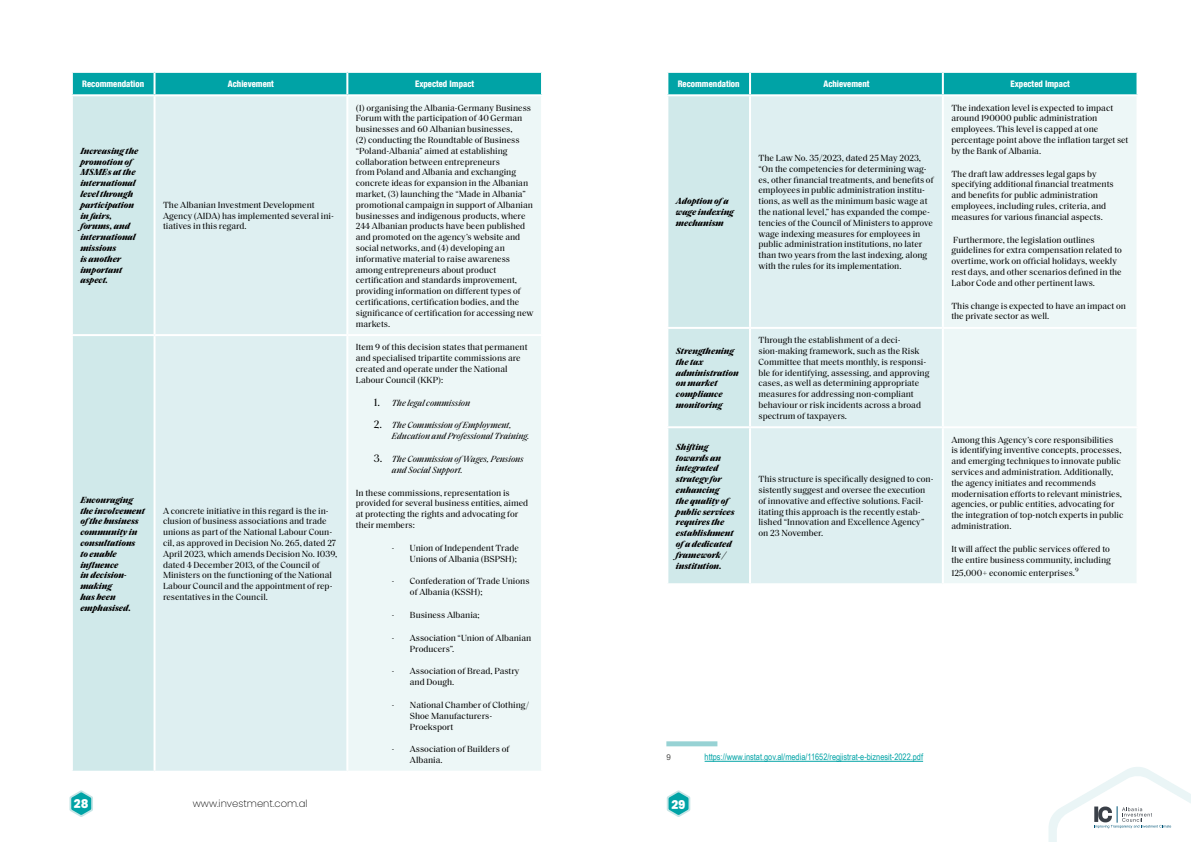
<style>
.page{position:relative;width:1191px;height:842px;background:#fff}
.page>*{position:absolute;margin:0;border:0;box-sizing:border-box;transform-origin:0 0}
.t1{font:800 12px "Poppins";color:#fff}
.t2{font:200 10px "Poppins";color:#000}
.t3{font:9px/10.8px "Saol Text";color:#000}
.t4{font:italic 700 9px/10.8px "Saol Text";color:#000}
.t5{font:italic 9px/10.8px "Saol Text";color:#000}
.t6{font:800 condensed 9px "Helvetica Neue LT Com";color:#fff;scale:.95 1}
.t7{font:9px "Arial Narrow";color:#00a3a6}
.t8{font:8px "Arial";color:#4a4a49}
.s1{font-style:normal;font-size:11px}
.s2{font-size:8px}
</style>
<div class="page">
<div style="left:73px;top:73px;width:468px;height:21px;background:#00a3a6"></div>
<div style="left:73px;top:96px;width:80px;height:675px;background:#d0e9ea"></div>
<div style="left:155px;top:96px;width:191px;height:675px;background:#deeff1"></div>
<div style="left:348px;top:96px;width:193px;height:675px;background:#edf7f7"></div>
<hr style="left:153px;top:73px;width:2px;height:21px;background:#fff">
<hr style="left:346px;top:73px;width:2px;height:21px;background:#fff">
<hr style="left:71px;top:334px;width:83px;height:2px;background:#fff">
<hr style="left:154px;top:334px;width:193px;height:2px;background:#fff">
<hr style="left:347px;top:334px;width:196px;height:2px;background:#fff">
<div style="left:668px;top:73px;width:468px;height:21px;background:#00a3a6"></div>
<svg style="left:668px;top:96px;width:81px;height:487px;background:#d2e9ea"></svg>
<div style="left:751px;top:96px;width:191px;height:487px;background:#deeff1"></div>
<div style="left:944px;top:96px;width:192px;height:487px;background:#edf7f7"></div>
<hr style="left:749px;top:73px;width:2px;height:21px;background:#fff">
<hr style="left:942px;top:73px;width:2px;height:21px;background:#fff">
<hr style="left:666px;top:327px;width:84px;height:2px;background:#fff">
<hr style="left:750px;top:327px;width:193px;height:2px;background:#fff">
<hr style="left:943px;top:327px;width:195px;height:2px;background:#fff">
<hr style="left:666px;top:426px;width:84px;height:2px;background:#fff">
<hr style="left:750px;top:426px;width:193px;height:2px;background:#fff">
<hr style="left:943px;top:426px;width:195px;height:2px;background:#fff">
<div style="left:666px;top:741px;width:51px;height:5px;background:#97d2d4"></div>
<hr style="left:704px;top:761px;width:219px;height:1px;background:#00a3a6">
<svg style="left:69px;top:790px;width:24px;height:27px"></svg>
<svg style="left:667px;top:790px;width:23px;height:27px"></svg>
<svg style="left:1048px;top:767px;width:143px;height:75px"></svg>
<p class="t6" style="left:82px;top:78px;width:67px">Recommendation</p>
<p class="t6" style="left:228px;top:78px;width:50px">Achievement</p>
<p class="t6" style="left:415px;top:78px;width:64px">Expected Impact</p>
<p class="t4" style="left:80px;top:145px;width:59px">Increasing the promotion of<br>MSMEs at the international level through participation in fairs, forums, and international missions<br>is another important aspect.</p>
<p class="t3" style="left:163px;top:199px;width:172px">The Albanian Investment Development<br>Agency (AIDA) has implemented several ini&shy;tiatives in this regard.</p>
<p class="t4" style="left:80px;top:494px;width:66px">Encouraging the involvement ofthe business community in consultations to enable influence<br>in decision&shy;making<br>has been emphasised.</p>
<p class="t3" style="left:163px;top:504px;width:176px">A concrete initiative in this regard is the in&shy;clusion of business associations and trade unions as part of the National Labour Coun&shy;cil, as approved in Decision No. 265, dated 27<br>April 2023, which amends Decision No. 1039, dated 4 December 2013, of the Council of Ministers on the functioning of the National Labour Council and the appointment of rep&shy;resentatives in the Council.</p>
<p class="t3" style="left:356px;top:101px;width:179px">(1) organising the Albania-Germany Business Forum with the participation of 40 German businesses and 60 Albanian businesses,<br>(2) conducting the Roundtable of Business “Poland-Albania” aimed at establishing collaboration between entrepreneurs<br>from Poland and Albania and exchanging concrete ideas for expansion in the Albanian market, (3) launching the “Made in Albania” promotional campaign in support of Albanian businesses and indigenous products, where 244 Albanian products have been published and promoted on the agency’s website and social networks, and (4) developing an informative material to raise awareness among entrepreneurs about product certification and standards improvement, providing information on different types of certifications, certification bodies, and the significance of certification for accessing new markets.</p>
<p class="t3" style="left:356px;top:341px;width:173px">Item 9 of this decision states that permanent and specialised tripartite commissions are created and operate under the National Labour Council (KKP):</p>
<p class="t5" style="left:374px;top:396px;width:98px"><span class="s1">1.</span> The legal commission</p>
<p class="t5" style="left:392px;top:419px;width:139px;text-indent:-18px"><span class="s1">2.</span> The Commission ofEmployment,<br>Education and Professional Training.</p>
<p class="t5" style="left:392px;top:453px;width:133px;text-indent:-18px"><span class="s1">3.</span> The Commission ofWages, Pensions and Social Support.</p>
<p class="t3" style="left:356px;top:486px;width:174px">In these commissions, representation is provided for several business entities, aimed at protecting the rights and advocating for their members:</p>
<p class="t3" style="left:392px;top:542px;width:129px;text-align:right"><span class="s2">-</span> Union of Independent Trade<br>Unions of Albania (BSPSH);</p>
<p class="t3" style="left:410px;top:575px;width:121px;text-indent:-18px"><span class="s2">-</span> Confederation of Trade Unions of Albania (KSSH);</p>
<p class="t3" style="left:392px;top:609px;width:89px"><span class="s2">-</span> Business Albania;</p>
<p class="t3" style="left:410px;top:632px;width:123px;text-indent:-18px"><span class="s2">-</span> Association “Union of Albanian<br>Producers”.</p>
<p class="t3" style="left:410px;top:665px;width:111px;text-indent:-18px"><span class="s2">-</span> Association of Bread, Pastry and Dough.</p>
<p class="t3" style="left:410px;top:699px;width:121px;text-indent:-18px"><span class="s2">-</span> National Chamber of Clothing/<br>Shoe Manufacturers-<br>Proeksport</p>
<p class="t3" style="left:410px;top:743px;width:101px;text-indent:-18px"><span class="s2">-</span> Association of Builders of<br>Albania.</p>
<p class="t6" style="left:677px;top:78px;width:67px">Recommendation</p>
<p class="t6" style="left:823px;top:78px;width:50px">Achievement</p>
<p class="t6" style="left:1010px;top:78px;width:64px">Expected Impact</p>
<p class="t4" style="left:676px;top:195px;width:59px">Adoption ofa wage indexing mechanism</p>
<p class="t3" style="left:758px;top:152px;width:177px">The Law No. 35/2023, dated 25 May 2023, “On the competencies for determining wag&shy;es, other financial treatments, and benefits of employees in public administration institu&shy;tions, as well as the minimum basic wage at the national level,” has expanded the compe&shy;tencies of the Council of Ministers to approve wage indexing measures for employees in public administration institutions, no later than two years from the last indexing, along with the rules for its implementation.</p>
<p class="t4" style="left:676px;top:345px;width:64px">Strengthening the tax administration on market compliance monitoring</p>
<p class="t3" style="left:758px;top:334px;width:172px">Through the establishment of a deci&shy;sion-making framework, such as the Risk Committee that meets monthly, is responsi&shy;ble for identifying, assessing, and approving cases, as well as determining appropriate measures for addressing non-compliant behaviour or risk incidents across a broad spectrum of taxpayers.</p>
<p class="t4" style="left:676px;top:441px;width:60px">Shifting towards an integrated strategy for enhancing<br>the quality of public services requires the establishment ofa dedicated framework / institution.</p>
<p class="t3" style="left:758px;top:473px;width:176px">This structure is specifically designed to con&shy;sistently suggest and oversee the execution of innovative and effective solutions. Facil&shy;itating this approach is the recently estab&shy;lished “Innovation and Excellence Agency” on 23 November.</p>
<p class="t3" style="left:951px;top:101px;width:179px">The indexation level is expected to impact around 190000 public administration employees. This level is capped at one percentage point above the inflation target set by the Bank of Albania.</p>
<p class="t3" style="left:951px;top:167px;width:164px">The draft law addresses legal gaps by specifying additional financial treatments and benefits for public administration employees, including rules, criteria, and measures for various financial aspects.</p>
<p class="t3" style="left:951px;top:233px;width:172px">Furthermore, the legislation outlines guidelines for extra compensation related to overtime, work on official holidays, weekly rest days, and other scenarios defined in the Labor Code and other pertinent laws.</p>
<p class="t3" style="left:951px;top:299px;width:176px">This change is expected to have an impact on the private sector as well.</p>
<p class="t3" style="left:951px;top:433px;width:174px">Among this Agency’s core responsibilities<br>is identifying inventive concepts, processes, and emerging techniques to innovate public services and administration. Additionally, the agency initiates and recommends modernisation efforts to relevant ministries, agencies, or public entities, advocating for the integration of top-notch experts in public administration.</p>
<p class="t3" style="left:951px;top:543px;width:161px">It will affect the public services offered to the entire business community, including</p>
<p class="t3" style="left:951px;top:567px;width:129px">125,000+ economic enterprises.<sup>9</sup></p>
<p class="t8" style="left:666px;top:752px;width:6px">9</p>
<p class="t7" style="left:704px;top:750px;width:220px">https://www.instat.gov.al/media/11652/regjistrat-e-biznesit-2022.pdf</p>
<h1 class="t1" style="left:74px;top:796px;width:16px">28</h1>
<p class="t2" style="left:193px;top:798px;width:116px">www.investment.com.al</p>
<h1 class="t1" style="left:671px;top:797px;width:16px">29</h1>
</div>
